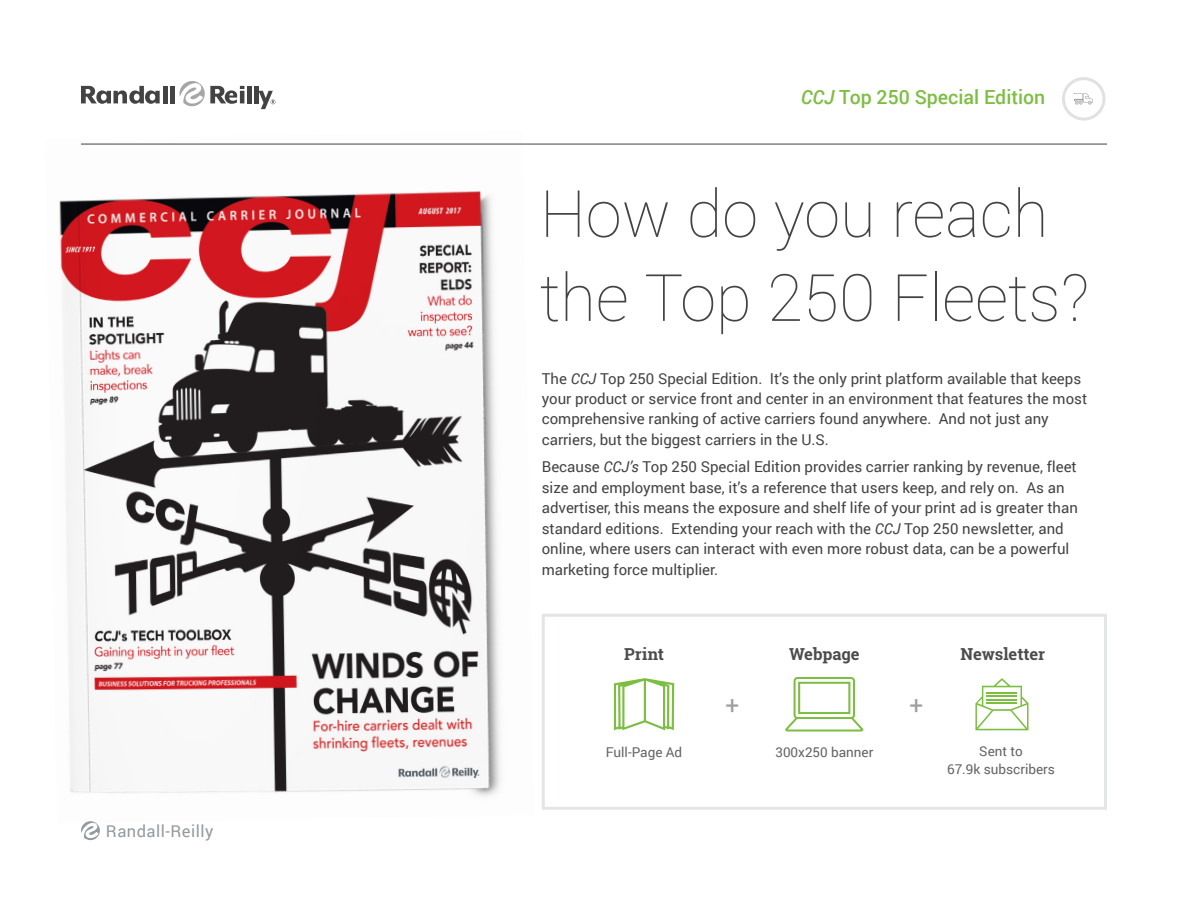
<style>
.page{position:relative;width:1188px;height:918px;background:#fff}
.page>*{position:absolute;margin:0;border:0;box-sizing:border-box;transform-origin:0 0}
.t1{font:100 65.25px/84px "Roboto";color:#434343}
.t2{font:24.45px "Roboto Slab";color:#9da0a3}
.t3{font:500 19.5px "Roboto";color:#7cbe42}
.t4{font:700 16.5px "Roboto Slab";letter-spacing:-.005em;color:#4c4c4c}
.t5{font:16.5px "Roboto";letter-spacing:.03em;color:#93999e}
.t6{font:15px/20.4px "Roboto";color:#434343}
.t7{font:13.5px "Roboto";color:#656261}
.s1{font-style:italic}
</style>
<div class="page">
<div style="left:542px;top:614px;width:565px;height:196px;border:3px solid #e4e5e6"></div>
<img style="left:59px;top:143px;width:475px;height:653px">
<svg style="left:81px;top:86px;width:79px;height:18px"></svg>
<hr style="left:163px;top:86px;width:4px;height:17px;background:#434343">
<hr style="left:170px;top:86px;width:4px;height:17px;background:#434343">
<hr style="left:247px;top:86px;width:4px;height:17px;background:#434343">
<hr style="left:254px;top:86px;width:4px;height:17px;background:#434343">
<svg style="left:180px;top:81px;width:64px;height:25px"></svg>
<svg style="left:259px;top:91px;width:16px;height:18px"></svg>
<hr style="left:81px;top:144px;width:1026px;height:1px;background:#434343">
<div style="left:1062px;top:77px;width:43px;height:44px;border:3px solid #e1e1e0;border-radius:50%"></div>
<svg style="left:1075px;top:93px;width:18px;height:11px"></svg>
<svg style="left:614px;top:678px;width:60px;height:52px"></svg>
<svg style="left:785px;top:677px;width:78px;height:55px"></svg>
<svg style="left:975px;top:678px;width:54px;height:52px"></svg>
<svg style="left:81px;top:821px;width:19px;height:19px"></svg>
<p class="t5" style="left:106px;top:819px;width:109px">Randall-Reilly</p>
<p class="t3" style="left:801px;top:84px;width:246px"><span class="s1">CCJ</span> Top 250 Special Edition</p>
<p class="t1" style="left:540px;top:170px;width:551px">How do you reach the Top 250 Fleets?</p>
<p class="t6" style="left:542px;top:367px;width:547px">The <span class="s1">CCJ</span> Top 250 Special Edition. It’s the only print platform available that keeps your product or service front and center in an environment that features the most comprehensive ranking of active carriers found anywhere. And not just any carriers, but the biggest carriers in the U.S.</p>
<p class="t6" style="left:542px;top:456px;width:538px">Because <span class="s1">CCJ’s</span> Top 250 Special Edition provides carrier ranking by revenue, fleet size and employment base, it’s a reference that users keep, and rely on. As an advertiser, this means the exposure and shelf life of your print ad is greater than standard editions. Extending your reach with the <span class="s1">CCJ</span> Top 250 newsletter, and online, where users can interact with even more robust data, can be a powerful marketing force multiplier.</p>
<p class="t4" style="left:624px;top:643px;width:41px">Print</p>
<p class="t4" style="left:789px;top:643px;width:72px">Webpage</p>
<p class="t4" style="left:961px;top:643px;width:86px">Newsletter</p>
<p class="t2" style="left:726px;top:689px;width:15px">+</p>
<p class="t2" style="left:909px;top:689px;width:15px">+</p>
<p class="t7" style="left:606px;top:743px;width:78px">Full-Page Ad</p>
<p class="t7" style="left:775px;top:743px;width:99px">300x250 banner</p>
<p class="t7" style="left:979px;top:742px;width:45px">Sent to</p>
<p class="t7" style="left:947px;top:760px;width:109px">67.9k subscribers</p>
</div>
